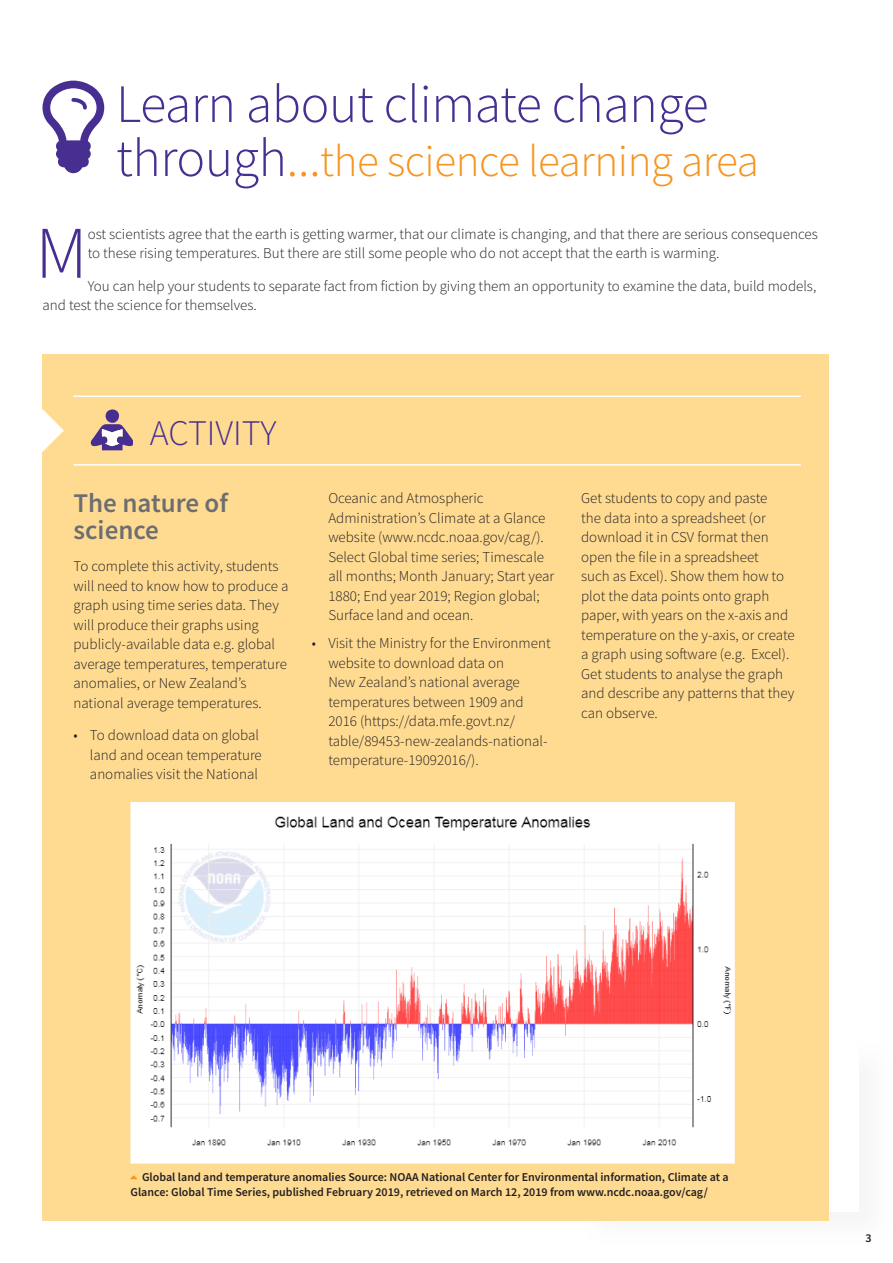
<style>
.page{position:relative;width:893px;height:1263px;background:#fff}
.page>*{position:absolute;margin:0;border:0;box-sizing:border-box;transform-origin:0 0}
.t1{font:300 74.25px "Source Sans Pro";color:#472f92}
.t2{font:300 54px "Source Sans Pro";letter-spacing:-.01em;color:#472f92}
.t3{font:300 45px "Source Sans Pro";letter-spacing:-.01em;color:#f7941e}
.t4{font:300 36px "Source Sans Pro";color:#472f92}
.t5{font:600 27px/27px "Source Sans Pro";color:#6d6e71}
.t6{font:300 15px/19.5px "Source Sans Pro";color:#231f20}
.t7{font:600 12px/14.4px "Source Sans Pro";color:#231f20}
.s1{font-size:54px;color:#472f92}
.s2{font-size:54px}
.s3{color:#f7941e}
</style>
<div class="page">
<div style="left:43px;top:354px;width:786px;height:866px;background:#ffdb92"></div>
<svg style="left:42px;top:409px;width:22px;height:43px"></svg>
<hr style="left:73px;top:395px;width:728px;height:2px;background:#fff">
<hr style="left:73px;top:464px;width:728px;height:2px;background:#fff">
<svg style="left:91px;top:409px;width:42px;height:41px"></svg>
<img style="left:133px;top:811px;width:599px;height:349px">
<div style="left:130px;top:802px;width:605px;height:361px;border:2px solid #fff"></div>
<h2 class="t2" style="left:116px;top:71px;width:594px">Learn about climate change</h2>
<h3 class="t3" style="left:116px;top:133px;width:644px"><span class="s1">through</span><span class="s2">...</span>the science learning area</h3>
<h1 class="t1" style="left:35px;top:208px;width:54px">M</h1>
<p class="t6" style="left:88px;top:224px;width:732px">ost scientists agree that the earth is getting warmer, that our climate is changing, and that there are serious consequences to these rising temperatures. But there are still some people who do not accept that the earth is warming.</p>
<p class="t6" style="left:43px;top:276px;width:775px;text-indent:45px">You can help your students to separate fact from fiction by giving them an opportunity to examine the data, build models, and test the science for themselves.</p>
<h3 class="t4" style="left:150px;top:410px;width:128px">ACTIVITY</h3>
<h3 class="t5" style="left:73px;top:489px;width:156px">The nature of science</h3>
<p class="t6" style="left:73px;top:557px;width:216px">To complete this activity, students will need to know how to produce a graph using time series data. They will produce their graphs using publicly-available data e.g. global average temperatures, temperature anomalies, or New Zealand’s national average temperatures.</p>
<p class="t6" style="left:90px;top:725px;width:173px;text-indent:-16px">• To download data on global land and ocean temperature anomalies visit the National</p>
<p class="t6" style="left:328px;top:488px;width:227px">Oceanic and Atmospheric Administration’s Climate at a Glance website (www.ncdc.noaa.gov/cag/).<br>Select Global time series; Timescale all months; Month January; Start year 1880; End year 2019; Region global; Surface land and ocean.</p>
<p class="t6" style="left:328px;top:633px;width:224px;text-indent:-16px">• Visit the Ministry for the Environment website to download data on<br>New Zealand’s national average temperatures between 1909 and 2016 (https://data.mfe.govt.nz/ table/89453-new-zealands-national&shy;temperature-19092016/).</p>
<p class="t6" style="left:581px;top:488px;width:215px">Get students to copy and paste<br>the data into a spreadsheet (or download it in CSV format then open the file in a spreadsheet<br>such as Excel). Show them how to plot the data points onto graph paper, with years on the x-axis and temperature on the y-axis, or create a graph using software (e.g. Excel).<br>Get students to analyse the graph and describe any patterns that they can observe.</p>
<p class="t7" style="left:130px;top:1170px;width:600px"><span class="s3">➢</span> Global land and temperature anomalies Source: NOAA National Center for Environmental information, Climate at a<br>Glance: Global Time Series, published February 2019, retrieved on March 12, 2019 from www.ncdc.noaa.gov/cag/</p>
<p class="t7" style="left:865px;top:1230px;width:8px">3</p>
</div>
